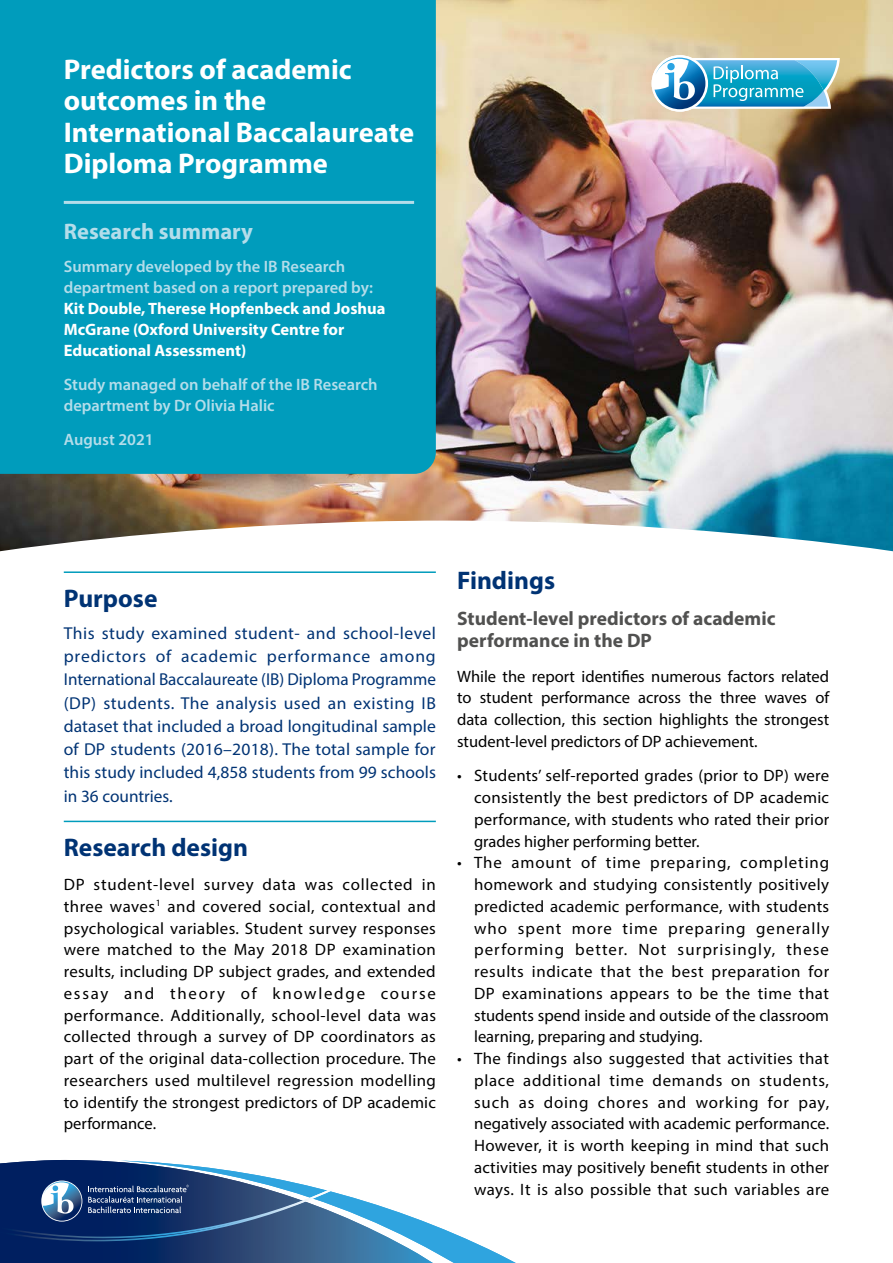
<style>
.page{position:relative;width:893px;height:1263px;background:#fff}
.page>*{position:absolute;margin:0;border:0;box-sizing:border-box;transform-origin:0 0}
.Main_title{font:700 28.5px/31.5px "Myriad Pro";color:#fff}
.Body_text_-_Subhead{font:700 25.5px "Myriad Pro";color:#003374}
.Callout_-_Subhead{font:700 25.5px "Myriad Pro";color:#003374}
.Introductory_text{font:700 22.5px "Myriad Pro";color:#b4ddea}
.Body_text_-_Subhead-2{font:700 19.5px/22.5px "Myriad Pro";color:#515150}
.Callout___Paragraph{font:17.25px/23.2px "Myriad Pro";letter-spacing:.005em;color:#003374;text-align:justify}
.Body_text_-_Paragrap{font:16.5px/21.8px "Myriad Pro";color:#000;text-align:justify}
.Introductory_text_sm{font:600 16.5px/21px "Myriad Pro";color:#b4ddea}
.Introductory_text_sm-2{font:700 16.5px/21px "Myriad Pro";color:#fff}
</style>
<div class="page">
<img style="left:0;top:0;width:893px;height:551px">
<div style="left:0;top:0;width:436px;height:474px;background:#009cbc"></div>
<hr style="left:64px;top:201px;width:350px;height:3px;background:#b4ddea">
<svg style="left:0;top:1160px;width:516px;height:103px"></svg>
<svg style="left:652px;top:55px;width:188px;height:57px"></svg>
<hr style="left:64px;top:571px;width:372px;height:2px;background:#009cbc">
<hr style="left:64px;top:821px;width:372px;height:1px;background:#009cbc">
<p class="Main_title" style="left:64px;top:52px;width:352px">Predictors of academic outcomes in the<br>International Baccalaureate<br>Diploma Programme</p>
<p class="Introductory_text" style="left:64px;top:216px;width:191px">Research summary</p>
<p class="Introductory_text_sm" style="left:64px;top:256px;width:311px">Summary developed by the IB Research department based on a report prepared by:</p>
<p class="Introductory_text_sm-2" style="left:64px;top:298px;width:323px">Kit Double, Therese Hopfenbeck and Joshua<br>McGrane (Oxford University Centre for<br>Educational Assessment)</p>
<p class="Introductory_text_sm" style="left:64px;top:374px;width:315px">Study managed on behalf of the IB Research department by Dr Olivia Halic</p>
<p class="Introductory_text_sm" style="left:64px;top:428px;width:91px">August 2021</p>
<p class="Callout_-_Subhead" style="left:64px;top:582px;width:95px">Purpose</p>
<p class="Callout___Paragraph" style="left:64px;top:621px;width:374px">This study examined student- and school-level predictors of academic performance among International Baccalaureate (IB) Diploma Programme (DP) students. The analysis used an existing IB dataset that included a broad longitudinal sample of DP students (2016–2018). The total sample for this study included 4,858 students from 99 schools in 36 countries.</p>
<p class="Body_text_-_Subhead" style="left:64px;top:830px;width:186px">Research design</p>
<p class="Body_text_-_Paragrap" style="left:64px;top:873px;width:374px">DP student-level survey data was collected in three waves<sup>1</sup> and covered social, contextual and psychological variables. Student survey responses were matched to the May 2018 DP examination results, including DP subject grades, and extended essay and theory of knowledge course performance. Additionally, school-level data was collected through a survey of DP coordinators as part of the original data-collection procedure. The researchers used multilevel regression modelling to identify the strongest predictors of DP academic performance.</p>
<p class="Body_text_-_Subhead" style="left:457px;top:564px;width:99px">Findings</p>
<p class="Body_text_-_Subhead-2" style="left:457px;top:606px;width:320px">Student-level predictors of academic performance in the DP</p>
<p class="Body_text_-_Paragrap" style="left:457px;top:665px;width:374px">While the report identifies numerous factors related to student performance across the three waves of data collection, this section highlights the strongest student-level predictors of DP achievement.</p>
<p class="Body_text_-_Paragrap" style="left:474px;top:765px;width:357px;text-indent:-17px">• Students’ self-reported grades (prior to DP) were consistently the best predictors of DP academic performance, with students who rated their prior grades higher performing better.</p>
<p class="Body_text_-_Paragrap" style="left:474px;top:852px;width:357px;text-indent:-17px">• The amount of time preparing, completing homework and studying consistently positively predicted academic performance, with students who spent more time preparing generally performing better. Not surprisingly, these results indicate that the best preparation for DP examinations appears to be the time that students spend inside and outside of the classroom learning, preparing and studying.</p>
<p class="Body_text_-_Paragrap" style="left:474px;top:1047px;width:357px;text-indent:-17px">• The findings also suggested that activities that place additional time demands on students, such as doing chores and working for pay, negatively associated with academic performance.<br>However, it is worth keeping in mind that such activities may positively benefit students in other ways. It is also possible that such variables are</p>
</div>
